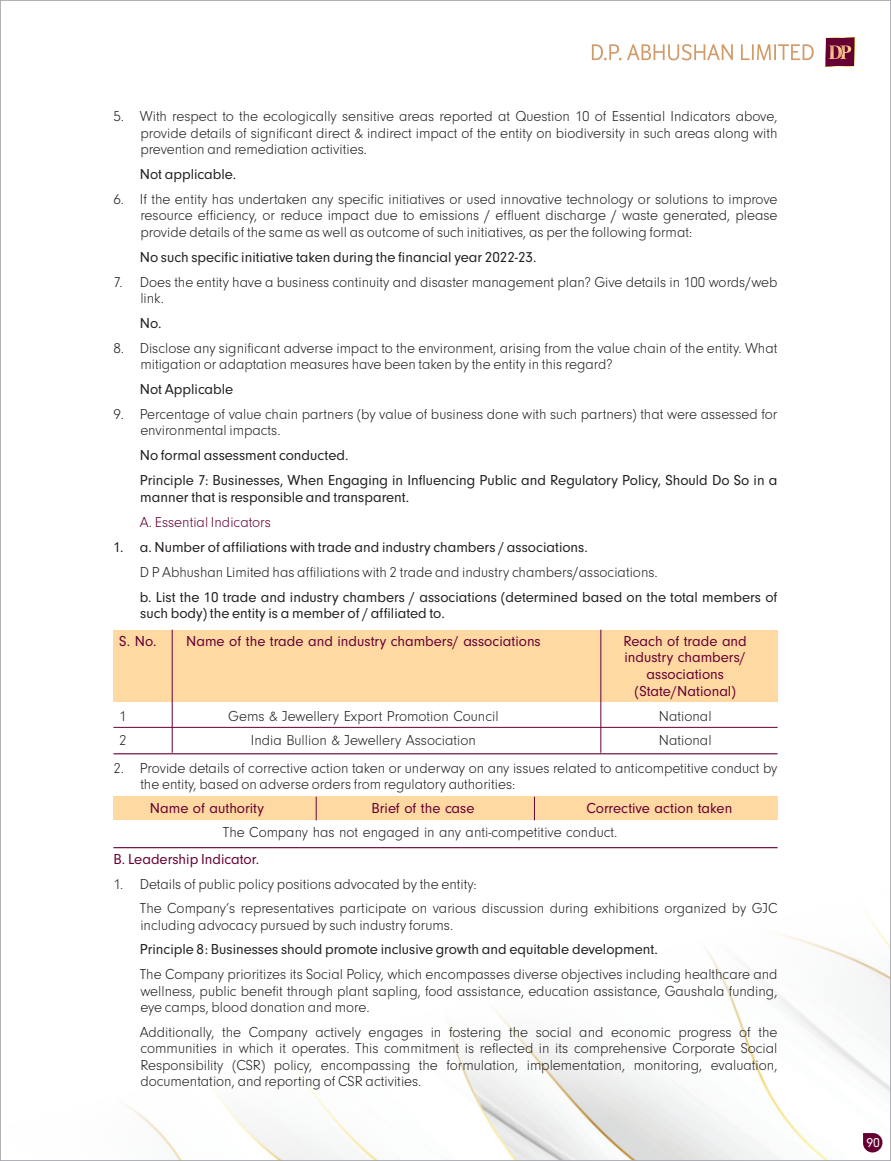
<style>
.page{position:relative;width:891px;height:1161px;background:#fff}
.page>*{position:absolute;margin:0;border:0;box-sizing:border-box;transform-origin:0 0}
.t1{font:15px/16.4px "Neuzeit Gro T Ligh";color:#231f20}
.t2{font:15px/25.2px "Neuzeit Grotesk W01";color:#231f20}
.t3{font:15px/16.8px "Neuzeit Grotesk W01";color:#660034;text-align:center}
.t4{font:15px "Neuzeit Gro T Ligh";color:#660034}
.t5{font:13.5px "Neuzeit Grotesk W01";color:#fff}
</style>
<div class="page">
<img style="left:113px;top:702px;width:776px;height:457px">
<svg style="left:825px;top:38px;width:29px;height:29px"></svg>
<div style="left:826px;top:39px;width:27px;height:27px;background:#660034"></div>
<svg style="left:828px;top:45px;width:23px;height:14px"></svg>
<svg style="left:591px;top:44px;width:223px;height:17px"></svg>
<svg style="left:863px;top:1133px;width:19px;height:19px"></svg>
<div style="left:113px;top:630px;width:665px;height:72px;background:#fed9a1"></div>
<hr style="left:172px;top:630px;width:1px;height:123px;background:#660034">
<hr style="left:113px;top:727px;width:665px;height:1px;background:#660034">
<hr style="left:113px;top:753px;width:665px;height:1px;background:#660034">
<hr style="left:600px;top:630px;width:1px;height:123px;background:#660034">
<div style="left:113px;top:797px;width:665px;height:23px;background:#fed9a1"></div>
<svg style="left:316px;top:797px;width:1px;height:23px"></svg>
<hr style="left:113px;top:847px;width:665px;height:1px;background:#660034">
<svg style="left:534px;top:797px;width:1px;height:23px"></svg>
<p class="t1" style="left:140px;top:109px;width:639px;text-align:justify;text-indent:-27px">5. With respect to the ecologically sensitive areas reported at Question 10 of Essential Indicators above, provide details of significant direct &amp; indirect impact of the entity on biodiversity in such areas along with prevention and remediation activities.</p>
<p class="t2" style="left:140px;top:162px;width:98px">Not applicable.</p>
<p class="t1" style="left:140px;top:192px;width:639px;text-align:justify;text-indent:-27px">6. If the entity has undertaken any specific initiatives or used innovative technology or solutions to improve resource efficiency, or reduce impact due to emissions / effluent discharge / waste generated, please provide details of the same as well as outcome of such initiatives, as per the following format:</p>
<p class="t2" style="left:140px;top:244px;width:398px">No such specific initiative taken during the financial year 2022-23.</p>
<p class="t1" style="left:140px;top:274px;width:639px;text-indent:-27px">7. Does the entity have a business continuity and disaster management plan? Give details in 100 words/web link.</p>
<p class="t2" style="left:140px;top:311px;width:23px">No.</p>
<p class="t1" style="left:140px;top:341px;width:639px;text-indent:-27px">8. Disclose any significant adverse impact to the environment, arising from the value chain of the entity. What mitigation or adaptation measures have been taken by the entity in this regard?</p>
<p class="t2" style="left:140px;top:377px;width:95px">Not Applicable</p>
<p class="t1" style="left:140px;top:407px;width:639px;text-indent:-27px">9. Percentage of value chain partners (by value of business done with such partners) that were assessed for environmental impacts.</p>
<p class="t2" style="left:140px;top:443px;width:639px">No formal assessment conducted.<br>Principle 7: Businesses, When Engaging in Influencing Public and Regulatory Policy, Should Do So in a</p>
<p class="t2" style="left:140px;top:485px;width:271px">manner that is responsible and transparent.</p>
<p class="t2" style="left:113px;top:535px;width:476px">1. a. Number of affiliations with trade and industry chambers / associations.</p>
<p class="t1" style="left:140px;top:565px;width:520px">D P Abhushan Limited has affiliations with 2 trade and industry chambers/associations.</p>
<p class="t2" style="left:140px;top:589px;width:639px;line-height:16.8px">b. List the 10 trade and industry chambers / associations (determined based on the total members of such body) the entity is a member of / affiliated to.</p>
<p class="t4" style="left:140px;top:516px;width:133px">A. Essential Indicators</p>
<p class="t3" style="left:119px;top:633px;width:39px">S. No.</p>
<p class="t3" style="left:186px;top:633px;width:356px">Name of the trade and industry chambers/ associations</p>
<p class="t3" style="left:624px;top:633px;width:125px">Reach of trade and industry chambers/ associations (State/National)</p>
<p class="t1" style="left:119px;top:709px;width:9px">1</p>
<p class="t1" style="left:228px;top:709px;width:272px">Gems &amp; Jewellery Export Promotion Council</p>
<p class="t1" style="left:659px;top:709px;width:54px">National</p>
<p class="t1" style="left:119px;top:733px;width:9px">2</p>
<p class="t1" style="left:251px;top:733px;width:227px">India Bullion &amp; Jewellery Association</p>
<p class="t1" style="left:659px;top:733px;width:54px">National</p>
<p class="t1" style="left:140px;top:761px;width:639px;text-indent:-27px">2. Provide details of corrective action taken or underway on any issues related to anticompetitive conduct by the entity, based on adverse orders from regulatory authorities:</p>
<p class="t3" style="left:150px;top:800px;width:116px">Name of authority</p>
<p class="t3" style="left:372px;top:800px;width:104px">Brief of the case</p>
<p class="t3" style="left:586px;top:800px;width:147px">Corrective action taken</p>
<p class="t1" style="left:223px;top:825px;width:396px">The Company has not engaged in any anti-competitive conduct.</p>
<p class="t3" style="left:113px;top:851px;width:147px">B. Leadership Indicator.</p>
<p class="t1" style="left:140px;top:872px;width:639px;line-height:24.6px;text-indent:-26px">1. Details of public policy positions advocated by the entity:<br>The Company’s representatives participate on various discussion during exhibitions organized by GJC</p>
<p class="t1" style="left:140px;top:918px;width:314px">including advocacy pursued by such industry forums.</p>
<p class="t2" style="left:140px;top:937px;width:520px">Principle 8: Businesses should promote inclusive growth and equitable development.</p>
<p class="t1" style="left:140px;top:967px;width:639px;text-align:justify">The Company prioritizes its Social Policy, which encompasses diverse objectives including healthcare and wellness, public benefit through plant sapling, food assistance, education assistance, Gaushala funding, eye camps, blood donation and more.</p>
<p class="t1" style="left:140px;top:1025px;width:639px;text-align:justify">Additionally, the Company actively engages in fostering the social and economic progress of the communities in which it operates. This commitment is reflected in its comprehensive Corporate Social Responsibility (CSR) policy, encompassing the formulation, implementation, monitoring, evaluation, documentation, and reporting of CSR activities.</p>
<p class="t5" style="left:866px;top:1136px;width:15px">90</p>
</div>
